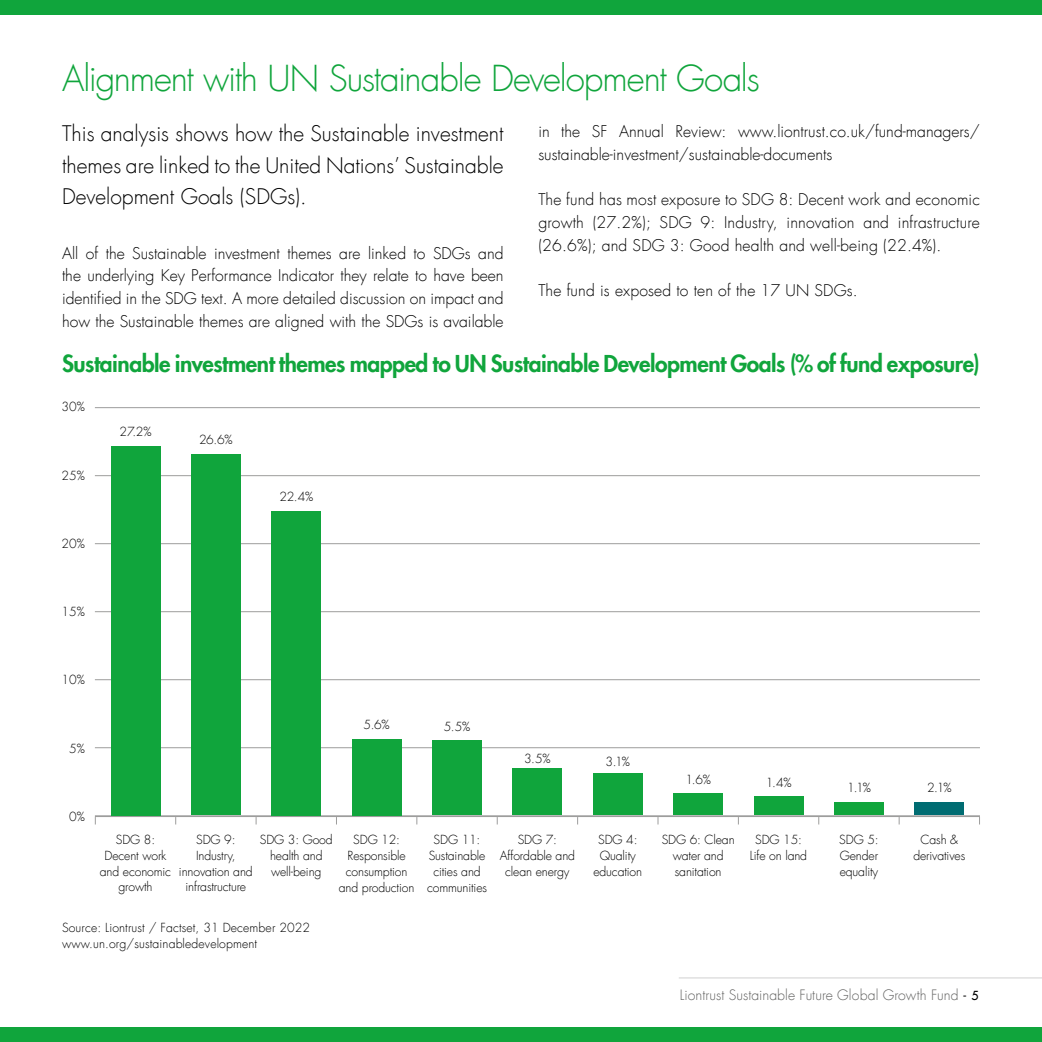
<style>
.page{position:relative;width:1042px;height:1042px;background:#fff}
.page>*{position:absolute;margin:0;border:0;box-sizing:border-box;transform-origin:0 0}
.t1{font:300 35px "Futura LT";letter-spacing:-.03em;color:#10a53c}
.t2{font:800 22.75px "Futura LT";letter-spacing:-.02em;color:#10a53c}
.t3{font:300 21px/31.5px "Futura LT";color:#000;text-align:justify}
.t4{font:300 15.75px/22.8px "Futura LT";color:#000;text-align:justify}
.t5{font:300 14px "Futura LT";letter-spacing:.005em;color:#636362}
.t6{font:300 12.25px/15.8px "Futura LT";letter-spacing:-.01em;color:#000;text-align:center}
.t7{font:300 12.25px/15.8px "Futura LT";letter-spacing:.01em;color:#000}
.s1{font-weight:400;font-size:12.25px;color:#000}
</style>
<div class="page">
<hr style="left:95px;top:747px;width:885px;height:1px;background:#9d9d9c">
<hr style="left:95px;top:679px;width:885px;height:1px;background:#9d9d9c">
<hr style="left:95px;top:815px;width:885px;height:2px;background:#9d9d9c">
<hr style="left:95px;top:611px;width:885px;height:1px;background:#9d9d9c">
<hr style="left:95px;top:543px;width:885px;height:1px;background:#9d9d9c">
<hr style="left:95px;top:407px;width:885px;height:1px;background:#9d9d9c">
<hr style="left:95px;top:475px;width:885px;height:1px;background:#9d9d9c">
<div style="left:111px;top:446px;width:49px;height:369px;background:#10a53c"></div>
<div style="left:352px;top:739px;width:49px;height:76px;background:#10a53c"></div>
<div style="left:271px;top:511px;width:50px;height:304px;background:#10a53c"></div>
<div style="left:432px;top:740px;width:50px;height:75px;background:#10a53c"></div>
<div style="left:512px;top:768px;width:50px;height:47px;background:#10a53c"></div>
<div style="left:593px;top:773px;width:49px;height:42px;background:#10a53c"></div>
<div style="left:673px;top:793px;width:50px;height:22px;background:#10a53c"></div>
<div style="left:754px;top:796px;width:49px;height:19px;background:#10a53c"></div>
<div style="left:834px;top:802px;width:50px;height:13px;background:#10a53c"></div>
<div style="left:914px;top:802px;width:50px;height:13px;background:#006c72"></div>
<div style="left:191px;top:454px;width:50px;height:361px;background:#10a53c"></div>
<div style="left:0;top:0;width:1042px;height:15px;background:#10a53c"></div>
<div style="left:0;top:1027px;width:1042px;height:15px;background:#10a53c"></div>
<hr style="left:679px;top:977px;width:363px;height:1px;background:#d0d0d0">
<h1 class="t1" style="left:62px;top:57px;width:699px">Alignment with UN Sustainable Development Goals</h1>
<h3 class="t3" style="left:62px;top:119px;width:443px">This analysis shows how the Sustainable investment themes are linked to the United Nations’ Sustainable Development Goals (SDGs).</h3>
<p class="t4" style="left:62px;top:242px;width:443px">All of the Sustainable investment themes are linked to SDGs and the underlying Key Performance Indicator they relate to have been identified in the SDG text. A more detailed discussion on impact and how the Sustainable themes are aligned with the SDGs is available</p>
<p class="t4" style="left:538px;top:120px;width:443px">in the SF Annual Review: www.liontrust.co.uk/fund-managers/ sustainable-investment/sustainable-documents</p>
<p class="t4" style="left:538px;top:189px;width:443px">The fund has most exposure to SDG 8: Decent work and economic growth (27.2%); SDG 9: Industry, innovation and infrastructure (26.6%); and SDG 3: Good health and well-being (22.4%).</p>
<p class="t4" style="left:538px;top:280px;width:321px">The fund is exposed to ten of the 17 UN SDGs.</p>
<h2 class="t2" style="left:62px;top:349px;width:919px">Sustainable investment themes mapped to UN Sustainable Development Goals (% of fund exposure)</h2>
<p class="t6" style="left:62px;top:399px;width:25px">30%</p>
<p class="t6" style="left:62px;top:468px;width:25px">25%</p>
<p class="t6" style="left:62px;top:536px;width:25px">20%</p>
<p class="t6" style="left:62px;top:604px;width:25px">15%</p>
<p class="t6" style="left:119px;top:424px;width:34px">27.2%</p>
<p class="t6" style="left:199px;top:432px;width:35px">26.6%</p>
<p class="t6" style="left:279px;top:489px;width:35px">22.4%</p>
<p class="t6" style="left:62px;top:672px;width:25px">10%</p>
<p class="t6" style="left:69px;top:740px;width:17px">5%</p>
<p class="t6" style="left:69px;top:809px;width:17px">0%</p>
<p class="t6" style="left:363px;top:717px;width:28px">5.6%</p>
<p class="t6" style="left:444px;top:718px;width:28px">5.5%</p>
<p class="t6" style="left:524px;top:751px;width:28px">3.5%</p>
<p class="t6" style="left:605px;top:754px;width:26px">3.1%</p>
<p class="t6" style="left:685px;top:772px;width:27px">1.6%</p>
<p class="t6" style="left:766px;top:775px;width:27px">1.4%</p>
<p class="t6" style="left:847px;top:780px;width:25px">1.1%</p>
<p class="t6" style="left:927px;top:780px;width:26px">2.1%</p>
<p class="t6" style="left:100px;top:832px;width:73px">SDG 8:<br>Decent work and economic growth</p>
<p class="t6" style="left:179px;top:832px;width:75px">SDG 9:<br>Industry, innovation and infrastructure</p>
<p class="t6" style="left:260px;top:832px;width:74px">SDG 3: Good health and well-being</p>
<p class="t6" style="left:339px;top:832px;width:77px">SDG 12:<br>Responsible consumption and production</p>
<p class="t6" style="left:427px;top:832px;width:62px">SDG 11:<br>Sustainable cities and communities</p>
<p class="t6" style="left:500px;top:832px;width:77px">SDG 7:<br>Affordable and clean energy</p>
<p class="t6" style="left:593px;top:832px;width:50px">SDG 4:<br>Quality education</p>
<p class="t6" style="left:662px;top:832px;width:74px">SDG 6: Clean water and sanitation</p>
<p class="t6" style="left:750px;top:832px;width:59px">SDG 15:<br>Life on land</p>
<p class="t6" style="left:839px;top:832px;width:41px;text-align:justify">SDG 5:<br>Gender equality</p>
<p class="t6" style="left:913px;top:832px;width:53px">Cash &amp; derivatives</p>
<p class="t7" style="left:62px;top:920px;width:250px">Source: Liontrust / Factset, 31 December 2022 www.un.org/sustainabledevelopment</p>
<p class="t5" style="left:680px;top:986px;width:300px">Liontrust Sustainable Future Global Growth Fund <span class="s1">- 5</span></p>
</div>
